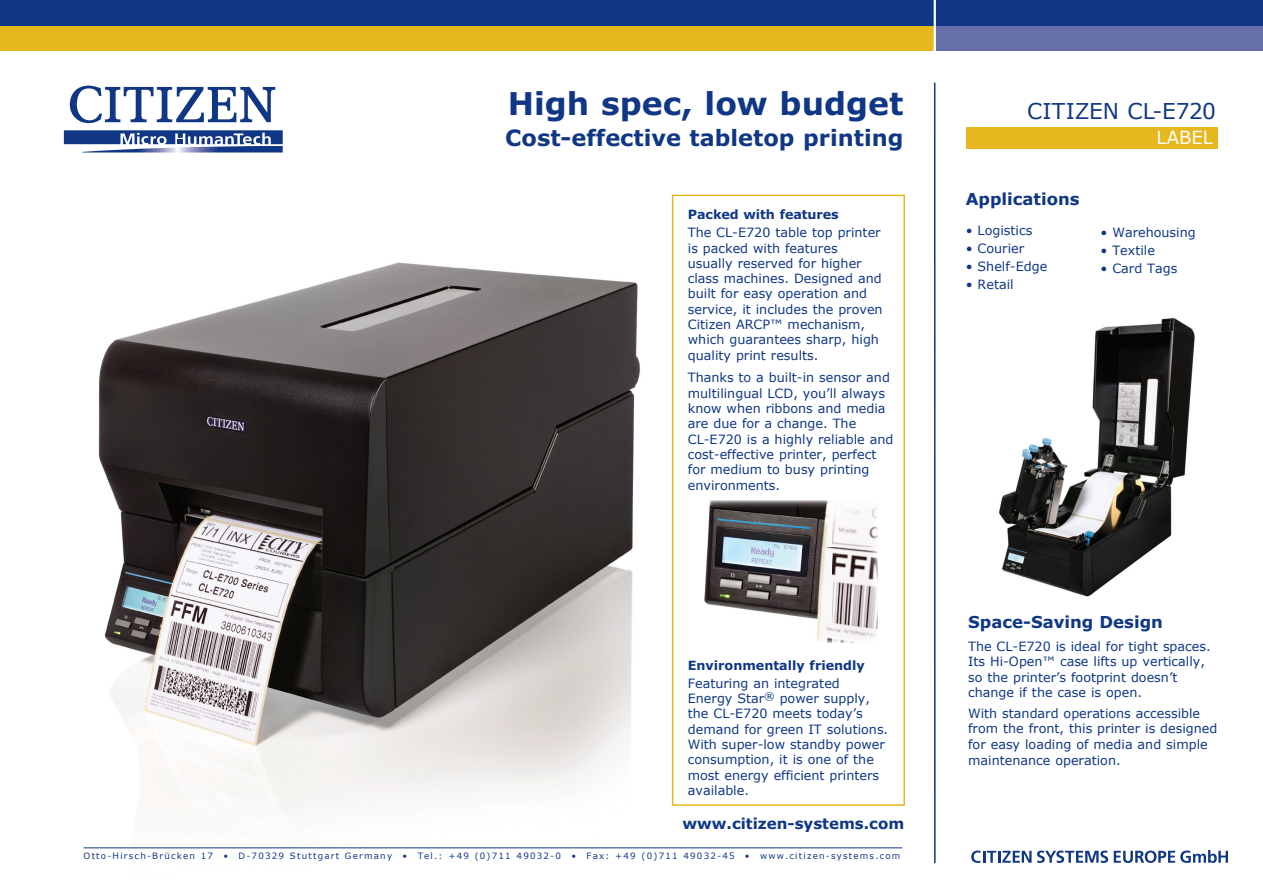
<style>
.page{position:relative;width:1263px;height:893px;background:#fff}
.page>*{position:absolute;margin:0;border:0;box-sizing:border-box;transform-origin:0 0}
.t1{font:700 31.5px "Verdana";color:#103785}
.t2{font:700 22.5px "Verdana";color:#103785}
.t3{font:21.75px "Verdana";letter-spacing:-.01em;color:#103785}
.t4{font:18px "Verdana";color:#fff}
.t5{font:700 16.5px "Verdana";color:#103785}
.t6{font:700 15px "Verdana";color:#103785}
.t7{font:12.75px/15.3px "Verdana";color:#103785}
.t8{font:700 12.75px "Verdana";color:#103785}
.t9{font:8.7px "Verdana";letter-spacing:.14em;color:#103785}
</style>
<div class="page">
<img style="left:999px;top:318px;width:196px;height:279px">
<div style="left:672px;top:195px;width:233px;height:611px;border:2px solid #e7b720"></div>
<svg style="left:971px;top:850px;width:60px;height:13px"></svg>
<svg style="left:1037px;top:850px;width:71px;height:13px"></svg>
<svg style="left:1114px;top:850px;width:114px;height:13px"></svg>
<img style="left:83px;top:262px;width:567px;height:587px">
<div style="left:0;top:26px;width:934px;height:25px;background:#e7b720"></div>
<div style="left:935px;top:26px;width:328px;height:25px;background:#666fa9"></div>
<div style="left:0;top:0;width:934px;height:26px;background:#103785"></div>
<div style="left:934px;top:0;width:329px;height:26px;background:#103785"></div>
<hr style="left:934px;top:83px;width:1px;height:780px;background:#103785">
<svg style="left:70px;top:86px;width:205px;height:37px"></svg>
<svg style="left:64px;top:130px;width:219px;height:23px"></svg>
<hr style="left:934px;top:0;width:2px;height:55px;background:#fff">
<div style="left:966px;top:128px;width:251px;height:21px;background:#e7b720"></div>
<hr style="left:84px;top:848px;width:818px;height:1px;background:#103785">
<img style="left:704px;top:501px;width:174px;height:142px">
<h1 class="t1" style="left:508px;top:83px;width:397px">High spec, low budget</h1>
<h2 class="t2" style="left:505px;top:124px;width:400px">Cost-effective tabletop printing</h2>
<p class="t8" style="left:688px;top:206px;width:153px">Packed with features</p>
<p class="t7" style="left:688px;top:225px;width:196px">The CL-E720 table top printer is packed with features usually reserved for higher class machines. Designed and built for easy operation and service, it includes the proven<br>Citizen ARCP™ mechanism, which guarantees sharp, high quality print results.</p>
<p class="t7" style="left:688px;top:370px;width:207px">Thanks to a built-in sensor and multilingual LCD, you’ll always know when ribbons and media are due for a change. The<br>CL-E720 is a highly reliable and cost-effective printer, perfect for medium to busy printing environments.</p>
<p class="t8" style="left:688px;top:657px;width:178px">Environmentally friendly</p>
<p class="t7" style="left:688px;top:676px;width:202px">Featuring an integrated<br>Energy Star<sup>®</sup> power supply, the CL-E720 meets today’s demand for green IT solutions.<br>With super-low standby power consumption, it is one of the most energy efficient printers available.</p>
<p class="t6" style="left:682px;top:814px;width:223px">www.citizen-systems.com</p>
<p class="t9" style="left:84px;top:850px;width:818px">Otto-Hirsch-Brücken 17 • D-70329 Stuttgart Germany • Tel.: +49 (0)711 49032-0 • Fax: +49 (0)711 49032-45 • www.citizen-systems.com</p>
<h3 class="t3" style="left:1027px;top:97px;width:190px">CITIZEN CL-E720</h3>
<p class="t5" style="left:966px;top:188px;width:115px">Applications</p>
<p class="t7" style="left:966px;top:223px;width:68px">• Logistics</p>
<p class="t7" style="left:966px;top:241px;width:60px">• Courier</p>
<p class="t7" style="left:966px;top:259px;width:83px">• Shelf-Edge</p>
<p class="t7" style="left:966px;top:277px;width:50px">• Retail</p>
<h3 class="t4" style="left:1157px;top:126px;width:58px">LABEL</h3>
<p class="t7" style="left:1100px;top:225px;width:97px">• Warehousing</p>
<p class="t7" style="left:1100px;top:243px;width:56px">• Textile</p>
<p class="t7" style="left:1100px;top:261px;width:78px">• Card Tags</p>
<p class="t5" style="left:968px;top:612px;width:196px">Space-Saving Design</p>
<p class="t7" style="left:968px;top:639px;width:244px">The CL-E720 is ideal for tight spaces.<br>Its Hi-Open™ case lifts up vertically, so the printer’s footprint doesn’t change if the case is open.</p>
<p class="t7" style="left:968px;top:706px;width:251px">With standard operations accessible from the front, this printer is designed for easy loading of media and simple</p>
<p class="t7" style="left:968px;top:753px;width:154px">maintenance operation.</p>
</div>
